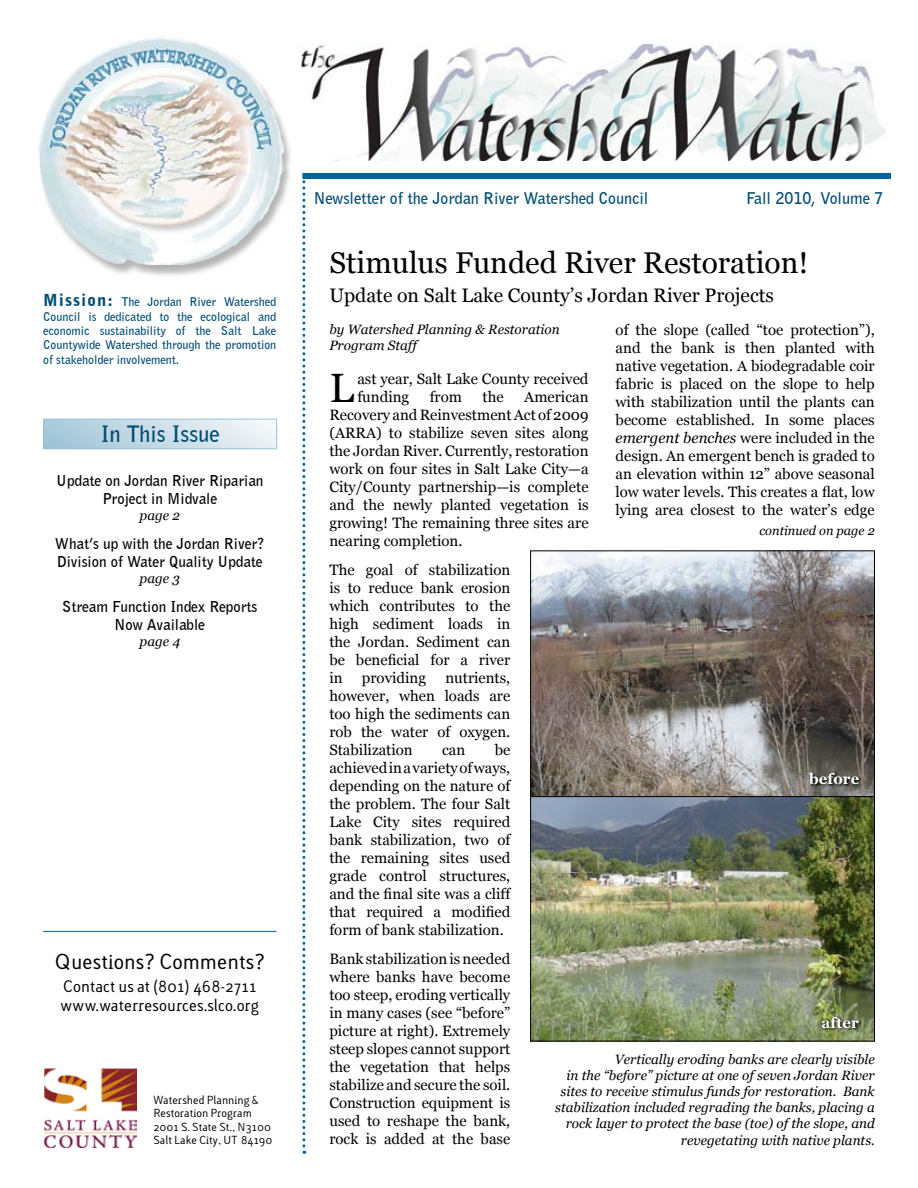
<style>
.page{position:relative;width:918px;height:1188px;background:#fff}
.page>*{position:absolute;margin:0;border:0;box-sizing:border-box;transform-origin:0 0}
.t1{font:40.95px "Georgia";color:#000}
.t2{font:30px "Georgia";color:#000}
.t3{font:700 22.5px "Bell Gothic BT";color:#004e75}
.t4{font:19.5px "Georgia";color:#000}
.t5{font:19.5px "Lacuna";color:#000}
.t6{font:700 16.2px "Bell Gothic BT";color:#004e75}
.t7{font:15px/18px "Georgia";color:#000;text-align:justify}
.t8{font:700 15px/18px "Bell Gothic BT";color:#000;text-align:center}
.t9{font:15px/19.5px "Lacuna";color:#000}
.t10{font:700 15px "Georgia";color:#fff}
.t11{font:italic 13.5px/16.2px "Georgia";color:#000}
.t12{font:italic 12.75px "Georgia";color:#000}
.t13{font:700 12px/14.4px "Bell Gothic BT";color:#004e75;text-align:justify}
.t14{font:10.5px/13.5px "Lacuna";color:#000}
.s1{font-weight:900;font-size:16.5px}
.s2{font-style:italic}
</style>
<div class="page">
<div style="left:37px;top:37px;width:257px;height:242px;background:#000;opacity:.3"></div>
<img style="left:38px;top:37px;width:245px;height:227px">
<div style="left:44px;top:419px;width:233px;height:30px;background:linear-gradient(to right,#a2c6d8,#f4f6f8)"></div>
<div style="left:43px;top:419px;width:234px;height:30px;border:1px solid #99c2d6"></div>
<img style="left:300px;top:44px;width:587px;height:117px">
<div style="left:302px;top:173px;width:589px;height:6px;background:#069"></div>
<img style="left:44px;top:1068px;width:93px;height:80px">
<svg style="left:302px;top:174px;width:3px;height:980px"></svg>
<hr style="left:43px;top:931px;width:233px;height:1px;background:#069">
<img style="left:532px;top:553px;width:341px;height:243px">
<svg style="left:807px;top:771px;width:56px;height:17px"></svg>
<img style="left:532px;top:798px;width:341px;height:241px">
<div style="left:530px;top:796px;width:345px;height:245px;border:1px solid #000"></div>
<svg style="left:820px;top:1014px;width:43px;height:18px"></svg>
<p class="t13" style="left:43px;top:294px;width:234px"><span class="s1">Mission:</span> The Jordan River Watershed Council is dedicated to the ecological and economic sustainability of the Salt Lake Countywide Watershed through the promotion of stakeholder involvement.</p>
<h3 class="t3" style="left:101px;top:419px;width:120px">In This Issue</h3>
<p class="t8" style="left:56px;top:471px;width:209px">Update on Jordan River Riparian<br>Project in Midvale</p>
<p class="t11" style="left:140px;top:507px;width:42px">page 2</p>
<p class="t8" style="left:55px;top:534px;width:211px;text-align:left">What’s up with the Jordan River?<br>Division of Water Quality Update</p>
<p class="t11" style="left:140px;top:570px;width:42px">page 3</p>
<p class="t8" style="left:62px;top:597px;width:197px">Stream Function Index Reports<br>Now Available</p>
<p class="t11" style="left:140px;top:633px;width:42px">page 4</p>
<h3 class="t5" style="left:55px;top:950px;width:212px">Questions? Comments?</h3>
<p class="t9" style="left:60px;top:977px;width:200px">Contact us at (801) 468-2711 www.waterresources.slco.org</p>
<p class="t14" style="left:153px;top:1093px;width:120px">Watershed Planning &amp;<br>Restoration Program<br>2001 S. State St., N3100<br>Salt Lake City, UT 84190</p>
<p class="t6" style="left:314px;top:187px;width:336px">Newsletter of the Jordan River Watershed Council</p>
<p class="t6" style="left:746px;top:187px;width:139px">Fall 2010, Volume 7</p>
<h2 class="t2" style="left:329px;top:246px;width:480px">Stimulus Funded River Restoration!</h2>
<h3 class="t4" style="left:329px;top:284px;width:446px">Update on Salt Lake County’s Jordan River Projects</h3>
<p class="t11" style="left:329px;top:321px;width:232px">by Watershed Planning &amp; Restoration<br>Program Staff</p>
<h1 class="t1" style="left:329px;top:365px;width:26px">L</h1>
<p class="t7" style="left:357px;top:370px;width:233px">ast year, Salt Lake County received funding</p>
<p class="t7" style="left:616px;top:321px;width:261px">of the slope (called “toe protection”), and the bank is then planted with native vegetation. A biodegradable coir fabric is placed on the slope to help with stabilization until the plants can become established. In some places <span class="s2">emergent benches</span> were included in the design. An emergent bench is graded to an elevation within 12” above seasonal low water levels. This creates a flat, low lying area closest to the water’s edge</p>
<p class="t7" style="left:430px;top:388px;width:34px">from</p>
<p class="t7" style="left:483px;top:388px;width:23px">the</p>
<p class="t7" style="left:329px;top:388px;width:261px;text-indent:195px">American Recovery and Reinvestment Act of 2009 (ARRA) to stabilize seven sites along the Jordan River. Currently, restoration work on four sites in Salt Lake City—a City/County partnership—is complete and the newly planted vegetation is growing! The remaining three sites are nearing completion.</p>
<p class="t7" style="left:329px;top:561px;width:182px">The goal of stabilization is to reduce bank erosion which contributes to the high sediment loads in the Jordan. Sediment can be beneficial for a river in</p>
<p class="t12" style="left:760px;top:524px;width:117px">continued on page 2</p>
<p class="t7" style="left:362px;top:669px;width:66px">providing</p>
<p class="t7" style="left:329px;top:669px;width:182px;text-indent:116px">nutrients, however, when loads are too high the sediments can rob the water of oxygen.<br>Stabilization</p>
<p class="t7" style="left:329px;top:741px;width:182px;text-indent:165px">be achieved in a variety of ways, depending on the nature of the problem. The four Salt Lake City sites required bank stabilization, two of the remaining sites used grade control structures, and the final site was a cliff that required a modified form of bank stabilization.</p>
<p class="t7" style="left:329px;top:950px;width:182px">Bank stabilization is needed where banks have become too steep, eroding vertically in many cases (see “before” picture at right). Extremely steep slopes cannot support the vegetation that helps stabilize and secure the soil.<br>Construction equipment is used to reshape the bank, rock is added at the base</p>
<p class="t7" style="left:442px;top:741px;width:25px">can</p>
<p class="t10" style="left:809px;top:770px;width:52px">before</p>
<p class="t10" style="left:822px;top:1014px;width:39px">after</p>
<p class="t11" style="left:555px;top:1051px;width:321px;text-align:right">Vertically eroding banks are clearly visible<br>in the “before” picture at one of seven Jordan River sites to receive stimulus funds for restoration. Bank stabilization included regrading the banks, placing a rock layer to protect the base (toe) of the slope, and revegetating with native plants.</p>
</div>
